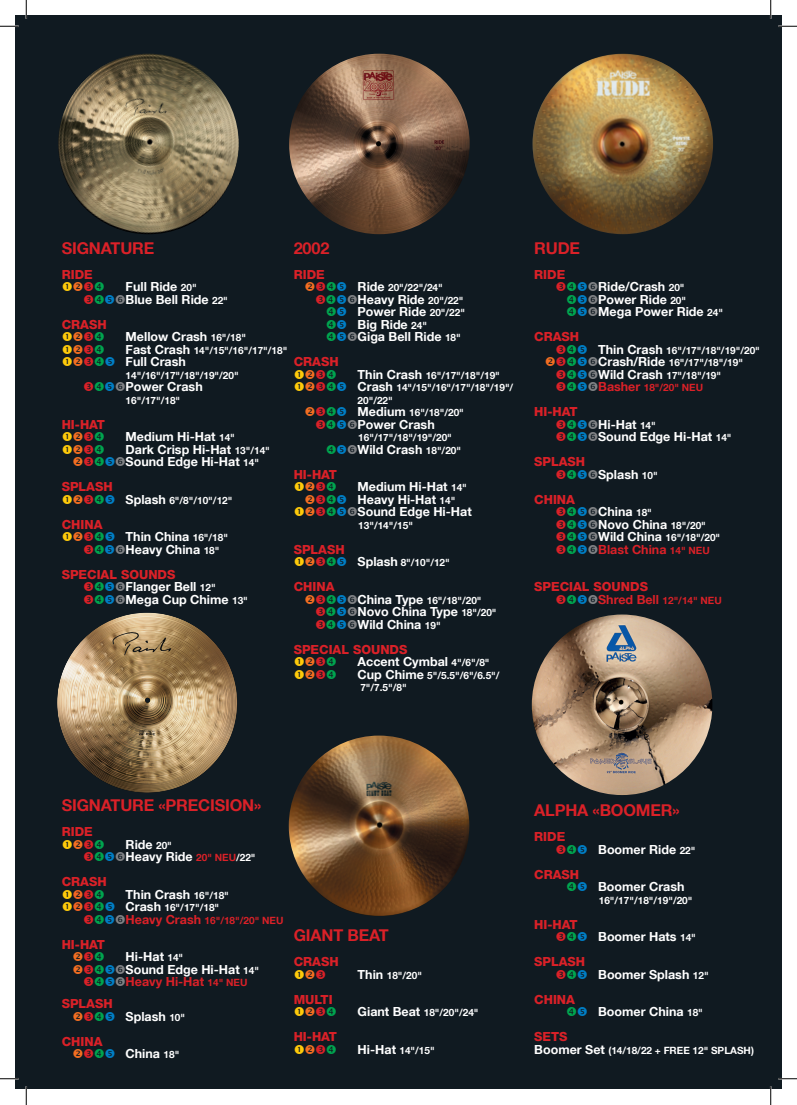
<style>
.page{position:relative;width:797px;height:1105px;background:#fff}
.page>*{position:absolute;margin:0;border:0;box-sizing:border-box;transform-origin:0 0}
.t1{font:700 16.25px "Helvetica Neue LT Com";letter-spacing:-.01em;color:#da2128}
.t2{font:700 12.5px/12.5px "Helvetica Neue LT Com";color:#fff}
.t3{font:800 12.5px/12.5px "Helvetica Neue LT Com";color:#da2128}
.t4{font:700 12.5px "Helvetica Neue LT Com";color:#da2128}
.t5{font:700 10px/12.5px "Helvetica Neue LT Com";color:#fff}
.t6{font:700 10px/12.5px "Helvetica Neue LT Com";color:#da2128}
.s1{font-size:10px}
.s2{font-size:12.5px}
.s3{font-weight:800;color:#da2128}
.s4{font-weight:700;color:#fff}
.s5{font-weight:700;font-size:10px;color:#fff}
.s6{font-size:12.5px;color:#da2128}
.s7{color:#da2128}
.s8{font-size:10px;color:#da2128}
.s9{font-size:12.5px;color:#fff}
.s10{color:#fff}
</style>
<div class="page">
<div style="left:16px;top:16px;width:765px;height:1073px;background:#101a21"></div>
<img style="left:58px;top:54px;width:181px;height:180px;border-radius:90px">
<img style="left:289px;top:736px;width:180px;height:180px;border-radius:90px">
<img style="left:532px;top:54px;width:181px;height:180px;border-radius:90px">
<img style="left:289px;top:54px;width:180px;height:180px;border-radius:90px">
<img style="left:57px;top:613px;width:181px;height:180px;border-radius:90px">
<img style="left:532px;top:614px;width:180px;height:181px;border-radius:90px">
<svg style="left:0;top:25px;width:19px;height:2px"></svg>
<svg style="left:778px;top:25px;width:19px;height:2px"></svg>
<svg style="left:0;top:1078px;width:19px;height:1px"></svg>
<svg style="left:778px;top:1078px;width:19px;height:1px"></svg>
<svg style="left:25px;top:0;width:2px;height:19px"></svg>
<svg style="left:25px;top:1086px;width:2px;height:19px"></svg>
<svg style="left:770px;top:0;width:1px;height:19px"></svg>
<svg style="left:770px;top:1086px;width:1px;height:19px"></svg>
<h1 class="t1" style="left:62px;top:237px;width:94px">SIGNATURE</h1>
<p class="t3" style="left:62px;top:268px;width:33px">RIDE</p>
<p class="t2" style="left:126px;top:280px;width:104px">Full Ride <span class="s1">20"<br></span>Blue Bell Ride <span class="s1">22"</span></p>
<p class="t3" style="left:62px;top:318px;width:46px">CRASH</p>
<p class="t2" style="left:126px;top:330px;width:122px">Mellow Crash <span class="s1">16"/18"</span></p>
<p class="t5" style="left:126px;top:343px;width:163px"><span class="s2">Fast Crash</span> 14"/15"/16"/17"/18"</p>
<p class="t2" style="left:126px;top:355px;width:62px">Full Crash</p>
<p class="t5" style="left:126px;top:368px;width:115px">14"/16"/17"/18"/19"/20"</p>
<p class="t2" style="left:126px;top:380px;width:79px">Power Crash</p>
<p class="t5" style="left:126px;top:393px;width:56px">16"/17"/18"</p>
<p class="t3" style="left:62px;top:418px;width:45px">HI-HAT</p>
<p class="t2" style="left:126px;top:430px;width:146px">Medium Hi-Hat <span class="s1">14"<br></span>Dark Crisp Hi-Hat <span class="s1">13"/14"<br></span>Sound Edge Hi-Hat <span class="s1">14"</span></p>
<p class="t3" style="left:62px;top:480px;width:52px">SPLASH</p>
<p class="t5" style="left:126px;top:493px;width:108px"><span class="s2">Splash</span> 6"/8"/10"/12"</p>
<p class="t3" style="left:62px;top:518px;width:42px">CHINA</p>
<p class="t2" style="left:126px;top:530px;width:104px">Thin China <span class="s1">16"/18"<br></span>Heavy China <span class="s1">18"</span></p>
<p class="t2" style="left:126px;top:567px;width:124px;text-indent:-64px"><span class="s3">SPECIAL SOUNDS<br></span>Flanger Bell <span class="s1">12"<br></span>Mega Cup Chime <span class="s1">13"</span></p>
<h1 class="t1" style="left:294px;top:237px;width:37px">2002</h1>
<p class="t3" style="left:294px;top:268px;width:33px">RIDE</p>
<p class="t5" style="left:357px;top:281px;width:87px"><span class="s2">Ride</span> 20"/22"/24"</p>
<p class="t2" style="left:357px;top:292px;width:109px">Heavy Ride <span class="s1">20"/22"<br></span>Power Ride <span class="s1">20"/22"<br></span>Big Ride <span class="s1">24"<br></span>Giga Bell Ride <span class="s1">18"</span></p>
<p class="t3" style="left:294px;top:355px;width:46px">CRASH</p>
<p class="t5" style="left:357px;top:368px;width:157px"><span class="s2">Thin Crash</span> 16"/17"/18"/19"<br><span class="s2">Crash</span> 14"/15"/16"/17"/18"/19"/<br>20"/22"<br><span class="s2">Medium</span> 16"/18"/20"</p>
<p class="t2" style="left:357px;top:417px;width:79px">Power Crash</p>
<p class="t5" style="left:358px;top:431px;width:95px">16"/17"/18"/19"/20"</p>
<p class="t2" style="left:357px;top:442px;width:105px">Wild Crash <span class="s1">18"/20"</span></p>
<p class="t3" style="left:294px;top:468px;width:45px">HI-HAT</p>
<p class="t2" style="left:357px;top:480px;width:116px">Medium Hi-Hat <span class="s1">14"<br></span>Heavy Hi-Hat <span class="s1">14"<br></span>Sound Edge Hi-Hat</p>
<p class="t5" style="left:358px;top:518px;width:56px">13"/14"/15"</p>
<p class="t3" style="left:294px;top:543px;width:52px">SPLASH</p>
<p class="t5" style="left:357px;top:556px;width:94px"><span class="s2">Splash</span> 8"/10"/12"</p>
<p class="t3" style="left:294px;top:580px;width:42px">CHINA</p>
<p class="t5" style="left:357px;top:593px;width:125px"><span class="s2">China Type</span> 16"/18"/20"</p>
<p class="t2" style="left:357px;top:605px;width:140px">Novo China Type <span class="s1">18"/20"<br></span>Wild China <span class="s1">19"</span></p>
<p class="t3" style="left:357px;top:643px;width:133px;text-indent:-64px">SPECIAL SOUNDS<br><span class="s4">Accent Cymbal</span> <span class="s5">4"/6"/8"</span></p>
<p class="t5" style="left:357px;top:668px;width:143px"><span class="s2">Cup Chime</span> 5"/5.5"/6"/6.5"/<br>7"/7.5"/8"</p>
<h1 class="t1" style="left:534px;top:237px;width:47px">RUDE</h1>
<p class="t3" style="left:534px;top:268px;width:33px">RIDE</p>
<p class="t3" style="left:534px;top:330px;width:46px">CRASH</p>
<p class="t3" style="left:534px;top:405px;width:45px">HI-HAT</p>
<p class="t3" style="left:534px;top:455px;width:52px">SPLASH</p>
<p class="t3" style="left:534px;top:493px;width:42px">CHINA</p>
<p class="t2" style="left:598px;top:280px;width:126px">Ride/Crash <span class="s1">20"<br></span>Power Ride <span class="s1">20"<br></span>Mega Power Ride <span class="s1">24"</span></p>
<p class="t5" style="left:598px;top:343px;width:163px"><span class="s2">Thin Crash</span> 16"/17"/18"/19"/20"<br><span class="s2">Crash/Ride</span> 16"/17"/18"/19"<br><span class="s2">Wild Crash</span> 17"/18"/19"<br><span class="s6">Basher</span> <span class="s7">18"/20" NEU</span></p>
<p class="t2" style="left:598px;top:417px;width:135px">Hi-Hat <span class="s1">14"<br></span>Sound Edge Hi-Hat <span class="s1">14"</span></p>
<p class="t2" style="left:598px;top:467px;width:61px">Splash <span class="s1">10"</span></p>
<p class="t2" style="left:598px;top:505px;width:109px">China <span class="s1">18"<br></span>Novo China <span class="s1">18"/20"</span></p>
<p class="t5" style="left:598px;top:531px;width:123px"><span class="s2">Wild China</span> 16"/18"/20"</p>
<p class="t4" style="left:598px;top:541px;width:113px">Blast China <span class="s1">14" NEU</span></p>
<p class="t3" style="left:534px;top:580px;width:115px">SPECIAL SOUNDS</p>
<p class="t6" style="left:598px;top:593px;width:125px"><span class="s2">Shred Bell</span> 12"/14" NEU</p>
<h1 class="t1" style="left:62px;top:795px;width:201px">SIGNATURE «PRECISION»</h1>
<p class="t3" style="left:62px;top:825px;width:33px">RIDE</p>
<p class="t2" style="left:126px;top:838px;width:131px">Ride <span class="s1">20"<br></span>Heavy Ride <span class="s8">20" NEU</span><span class="s1">/22"</span></p>
<p class="t3" style="left:62px;top:875px;width:46px">CRASH</p>
<p class="t2" style="left:126px;top:888px;width:105px">Thin Crash <span class="s1">16"/18"</span></p>
<p class="t6" style="left:126px;top:901px;width:159px"><span class="s9">Crash</span> <span class="s10">16"/17"/18"<br></span><span class="s2">Heavy Crash</span> 16"/18"/20" NEU</p>
<p class="t3" style="left:62px;top:938px;width:45px">HI-HAT</p>
<p class="t2" style="left:126px;top:950px;width:135px">Hi-Hat <span class="s1">14"<br></span>Sound Edge Hi-Hat <span class="s1">14"<br></span><span class="s7">Heavy Hi-Hat</span> <span class="s8">14" NEU</span></p>
<p class="t3" style="left:62px;top:998px;width:52px">SPLASH</p>
<p class="t2" style="left:126px;top:1010px;width:61px">Splash <span class="s1">10"</span></p>
<p class="t3" style="left:62px;top:1035px;width:42px">CHINA</p>
<p class="t2" style="left:126px;top:1047px;width:55px">China <span class="s1">18"</span></p>
<h1 class="t1" style="left:294px;top:925px;width:97px">GIANT BEAT</h1>
<p class="t3" style="left:294px;top:955px;width:46px">CRASH</p>
<p class="t5" style="left:357px;top:968px;width:66px"><span class="s2">Thin</span> 18"/20"</p>
<p class="t3" style="left:294px;top:993px;width:40px">MULTI</p>
<p class="t5" style="left:357px;top:1006px;width:122px"><span class="s2">Giant Beat</span> 18"/20"/24"</p>
<p class="t3" style="left:294px;top:1030px;width:45px">HI-HAT</p>
<p class="t5" style="left:357px;top:1043px;width:79px"><span class="s2">Hi-Hat</span> 14"/15"</p>
<h1 class="t1" style="left:534px;top:800px;width:147px">ALPHA «BOOMER»</h1>
<p class="t3" style="left:534px;top:830px;width:33px">RIDE</p>
<p class="t2" style="left:598px;top:842px;width:99px">Boomer Ride <span class="s1">22"</span></p>
<p class="t3" style="left:534px;top:868px;width:46px">CRASH</p>
<p class="t2" style="left:598px;top:880px;width:88px">Boomer Crash</p>
<p class="t5" style="left:599px;top:893px;width:95px">16"/17"/18"/19"/20"</p>
<p class="t3" style="left:534px;top:918px;width:45px">HI-HAT</p>
<p class="t2" style="left:598px;top:930px;width:99px">Boomer Hats <span class="s1">14"</span></p>
<p class="t3" style="left:534px;top:955px;width:52px">SPLASH</p>
<p class="t2" style="left:598px;top:967px;width:112px">Boomer Splash <span class="s1">12"</span></p>
<p class="t3" style="left:534px;top:993px;width:42px">CHINA</p>
<p class="t2" style="left:598px;top:1005px;width:106px">Boomer China <span class="s1">18"</span></p>
<p class="t3" style="left:534px;top:1030px;width:35px">SETS</p>
<p class="t5" style="left:534px;top:1043px;width:221px"><span class="s2">Boomer Set</span> (14/18/22 + FREE 12" SPLASH)</p>
</div>
